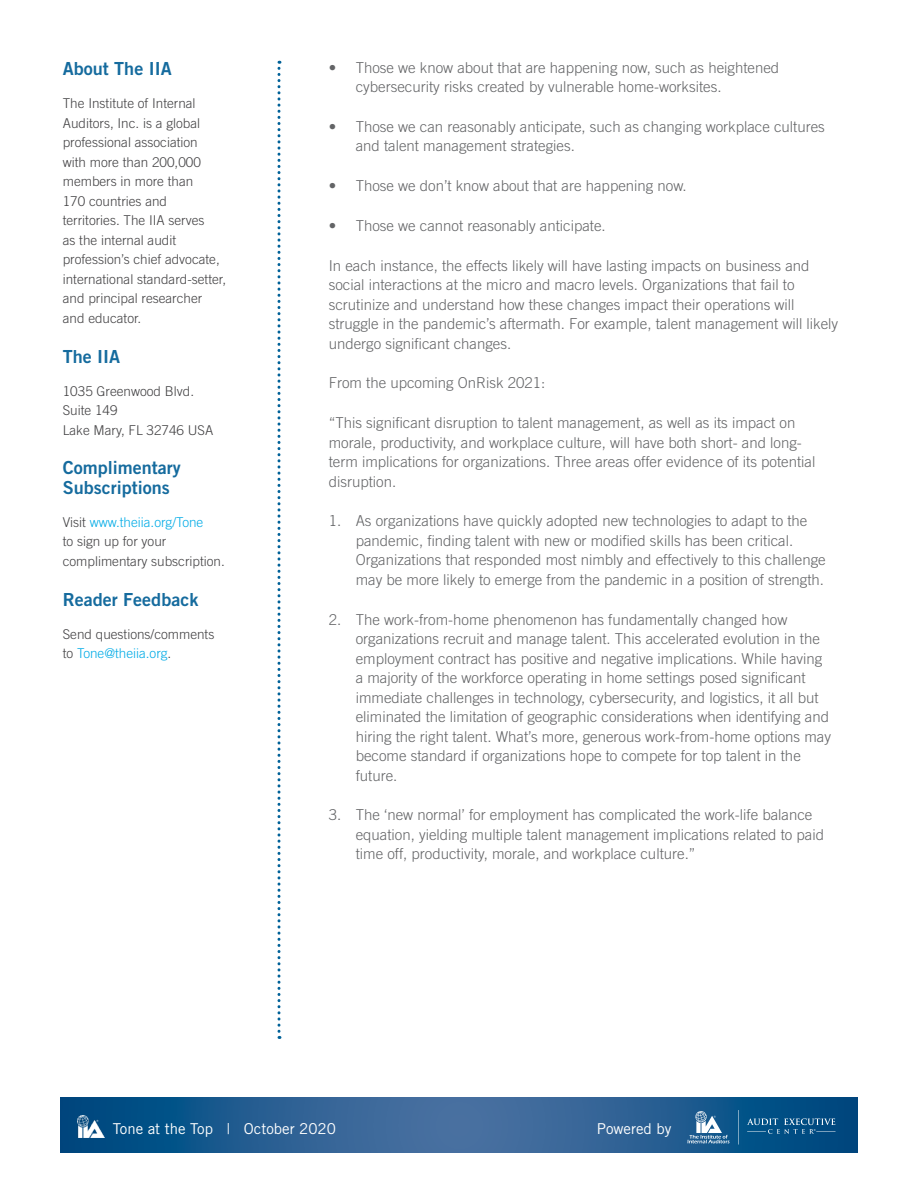
<style>
.page{position:relative;width:918px;height:1188px;background:#fff}
.page>*{position:absolute;margin:0;border:0;box-sizing:border-box;transform-origin:0 0}
.t1{font:18px/19.5px "Trade Gothic Bold Two";color:#156b9e}
.t2{font:300 15px/19.5px "Trade Gothic";color:#636466}
.t3{font:15px "Trade Gothic";color:#fff}
.t4{font:300 13.5px/19.5px "Trade Gothic";color:#414042}
.s1{color:#00abe6}
</style>
<div class="page">
<svg style="left:60px;top:1098px;width:798px;height:55px;background:#245d91"></svg>
<img style="left:78px;top:1116px;width:26px;height:22px">
<svg style="left:688px;top:1111px;width:42px;height:32px"></svg>
<svg style="left:738px;top:1110px;width:1px;height:34px"></svg>
<svg style="left:747px;top:1118px;width:89px;height:16px"></svg>
<svg style="left:278px;top:61px;width:2px;height:978px"></svg>
<p class="t1" style="left:63px;top:59px;width:110px">About The IIA</p>
<p class="t4" style="left:63px;top:94px;width:165px">The Institute of Internal<br>Auditors, Inc. is a global professional association<br>with more than 200,000 members in more than<br>170 countries and territories. The IIA serves<br>as the internal audit profession’s chief advocate, international standard-setter, and principal researcher and educator.</p>
<p class="t1" style="left:63px;top:346px;width:59px">The IIA</p>
<p class="t4" style="left:63px;top:381px;width:152px">1035 Greenwood Blvd.<br>Suite 149<br>Lake Mary, FL 32746 USA</p>
<p class="t1" style="left:63px;top:458px;width:119px">Complimentary<br>Subscriptions</p>
<p class="t4" style="left:63px;top:512px;width:164px">Visit <span class="s1">www.theiia.org/Tone<br></span>to sign up for your complimentary subscription.</p>
<p class="t1" style="left:63px;top:589px;width:137px">Reader Feedback</p>
<p class="t4" style="left:63px;top:624px;width:153px">Send questions/comments to <span class="s1">Tone@theiia.org</span>.</p>
<p class="t2" style="left:356px;top:57px;width:425px;text-indent:-27px">• Those we know about that are happening now, such as heightened cybersecurity risks created by vulnerable home-worksites.</p>
<p class="t2" style="left:356px;top:117px;width:471px;text-indent:-27px">• Those we can reasonably anticipate, such as changing workplace cultures and talent management strategies.</p>
<p class="t2" style="left:329px;top:176px;width:359px">• Those we don’t know about that are happening now.</p>
<p class="t2" style="left:329px;top:216px;width:279px">• Those we cannot reasonably anticipate.</p>
<p class="t2" style="left:329px;top:255px;width:511px">In each instance, the effects likely will have lasting impacts on business and social interactions at the micro and macro levels. Organizations that fail to scrutinize and understand how these changes impact their operations will struggle in the pandemic’s aftermath. For example, talent management will likely undergo significant changes.</p>
<p class="t2" style="left:329px;top:373px;width:218px">From the upcoming OnRisk 2021:</p>
<p class="t2" style="left:329px;top:413px;width:488px">“This significant disruption to talent management, as well as its impact on morale, productivity, and workplace culture, will have both short- and long&shy;term implications for organizations. Three areas offer evidence of its potential disruption.</p>
<p class="t2" style="left:356px;top:511px;width:472px;text-indent:-27px">1. As organizations have quickly adopted new technologies to adapt to the pandemic, finding talent with new or modified skills has been critical.<br>Organizations that responded most nimbly and effectively to this challenge may be more likely to emerge from the pandemic in a position of strength.</p>
<p class="t2" style="left:356px;top:609px;width:477px;text-indent:-27px">2. The work-from-home phenomenon has fundamentally changed how organizations recruit and manage talent. This accelerated evolution in the employment contract has positive and negative implications. While having a majority of the workforce operating in home settings posed significant immediate challenges in technology, cybersecurity, and logistics, it all but eliminated the limitation of geographic considerations when identifying and hiring the right talent. What’s more, generous work-from-home options may become standard if organizations hope to compete for top talent in the future.</p>
<p class="t2" style="left:356px;top:805px;width:470px;text-indent:-27px">3. The ‘new normal’ for employment has complicated the work-life balance equation, yielding multiple talent management implications related to paid time off, productivity, morale, and workplace culture.”</p>
<p class="t3" style="left:113px;top:1120px;width:225px">Tone at the Top | October 2020</p>
<p class="t3" style="left:597px;top:1119px;width:76px">Powered by</p>
</div>
